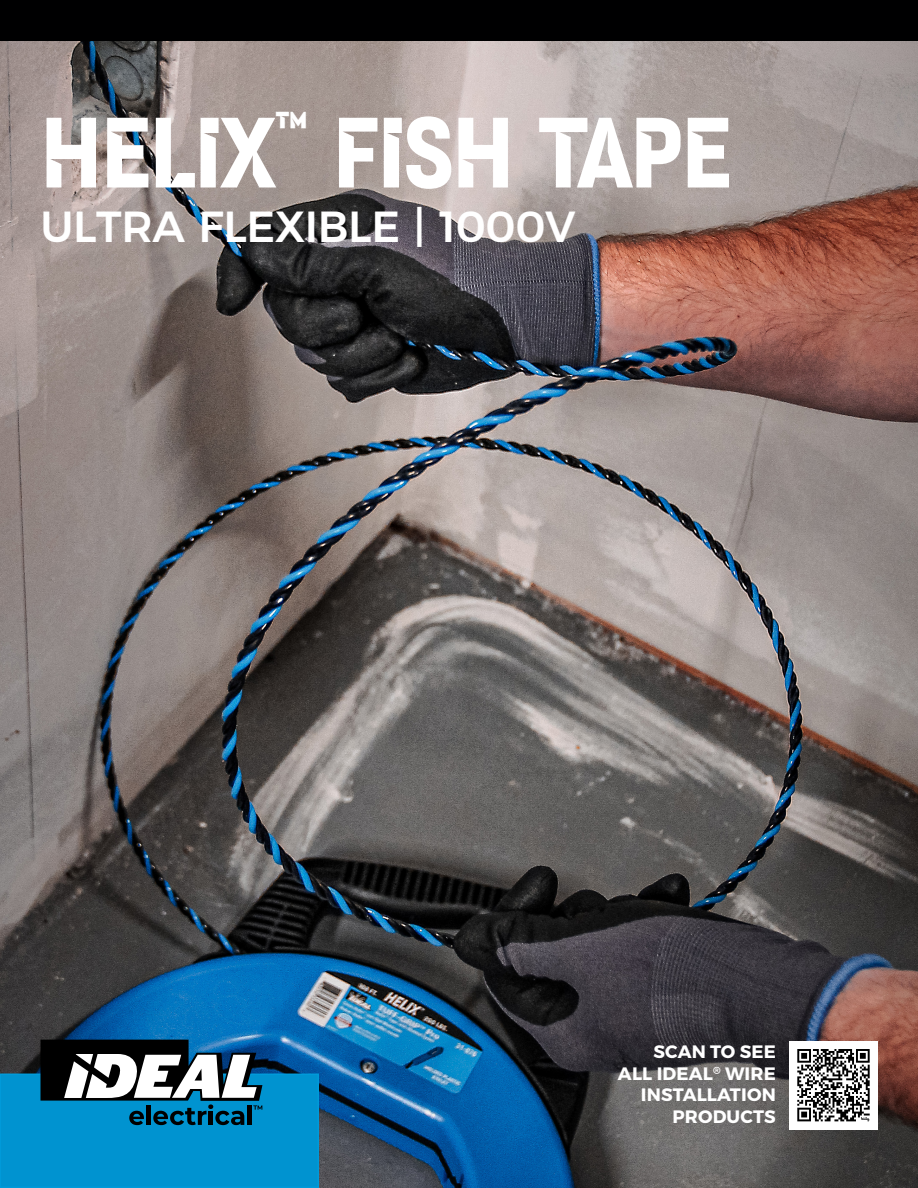
<style>
.page{position:relative;width:918px;height:1188px;background:#fff}
.page>*{position:absolute;margin:0;border:0;box-sizing:border-box;transform-origin:0 0}
.t1{font:expanded 93px "Interlaken";letter-spacing:-.01em;color:#fff}
.t2{font:500 43.5px "Montserrat";letter-spacing:-.01em;color:#fff}
.t3{font:expanded 36.75px "Interlaken";color:#fff}
.t4{font:700 18px/21.6px "Montserrat";letter-spacing:.01em;color:#fff;text-align:right}
</style>
<div class="page">
<img style="left:0;top:40px;width:918px;height:1148px">
<div style="left:0;top:1074px;width:318px;height:113px;background:#0093d0"></div>
<div style="left:0;top:1074px;width:319px;height:114px;border:2px solid #009ad9"></div>
<div style="left:0;top:0;width:918px;height:40px;background:#000001"></div>
<svg style="left:40px;top:1040px;width:222px;height:85px"></svg>
<div style="left:789px;top:1041px;width:89px;height:88px;background:#fff"></div>
<svg style="left:797px;top:1049px;width:73px;height:72px"></svg>
<p class="t1" style="left:40px;top:93px;width:237px">HELIX</p>
<p class="t3" style="left:275px;top:105px;width:35px">™</p>
<p class="t1" style="left:333px;top:93px;width:400px">FISH TAPE</p>
<p class="t2" style="left:40px;top:191px;width:537px">ULTRA FLEXIBLE | 1000V</p>
<p class="t4" style="left:618px;top:1041px;width:159px">SCAN TO SEE<br>ALL IDEAL<sup>®</sup> WIRE<br>INSTALLATION<br>PRODUCTS</p>
</div>
